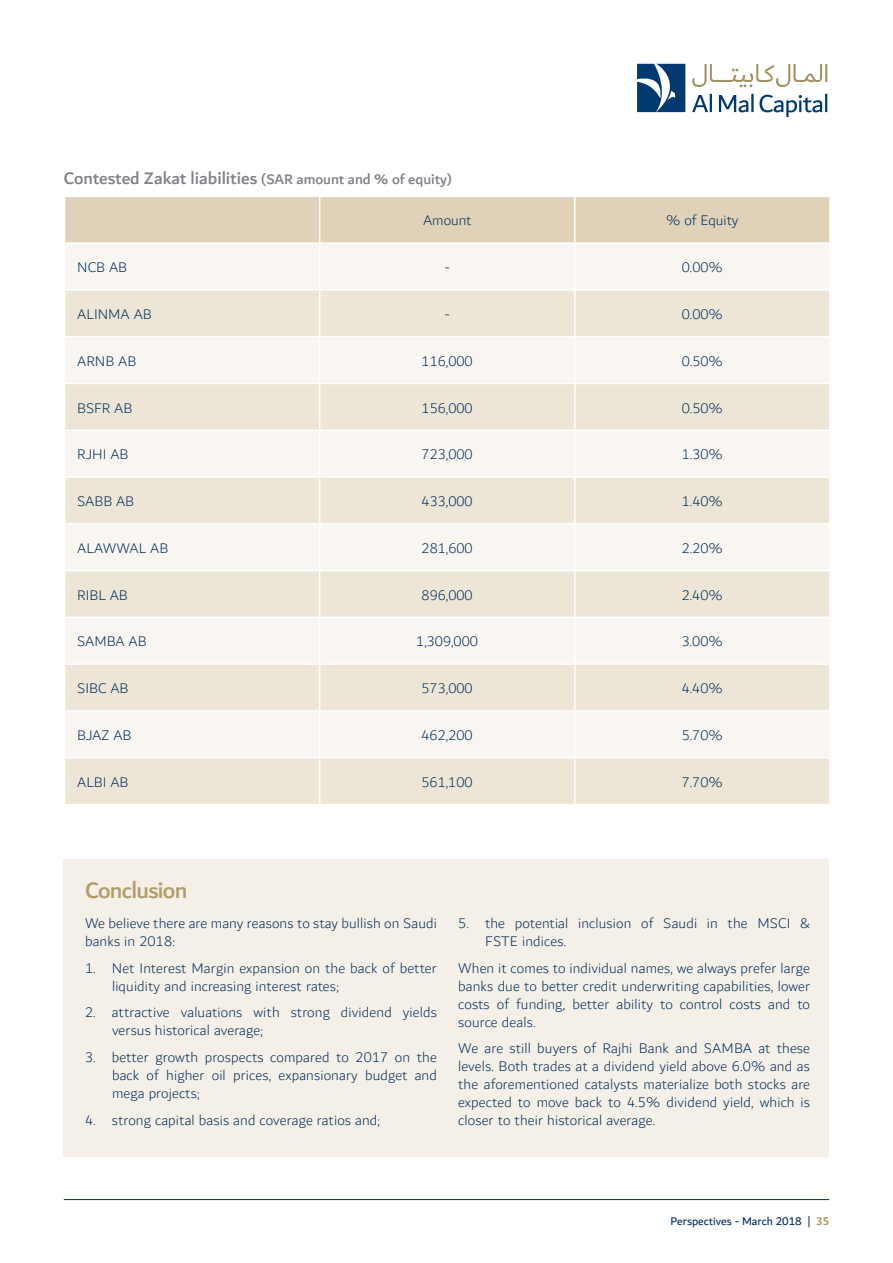
<style>
.page{position:relative;width:893px;height:1263px;background:#fff}
.page>*{position:absolute;margin:0;border:0;box-sizing:border-box;transform-origin:0 0}
.t1{font:500 24px "Dubai";letter-spacing:-.03em;color:#b19d6a}
.t2{font:500 18px "Dubai";color:#828189}
.t3{font:300 15px/18px "Dubai";letter-spacing:.01em;color:#002d5d}
.t4{font:12px "Dubai";color:#002d5d}
.s1{font-size:15px}
.s2{font-weight:700;color:#b19d6a}
</style>
<div class="page">
<div style="left:64px;top:859px;width:765px;height:298px;background:#f5f0e7"></div>
<div style="left:65px;top:197px;width:764px;height:45px;background:#dfd2b8"></div>
<div style="left:66px;top:244px;width:763px;height:45px;background:#f9f6f1"></div>
<svg style="left:65px;top:291px;width:764px;height:513px;fill:#ede6d6"></svg>
<hr style="left:319px;top:197px;width:1px;height:45px;background:#fff">
<hr style="left:574px;top:197px;width:2px;height:45px;background:#fff">
<hr style="left:319px;top:244px;width:1px;height:45px;background:#fff">
<hr style="left:574px;top:244px;width:2px;height:45px;background:#fff">
<hr style="left:319px;top:291px;width:1px;height:45px;background:#fff">
<hr style="left:574px;top:291px;width:2px;height:45px;background:#fff">
<hr style="left:319px;top:337px;width:1px;height:46px;background:#fff">
<hr style="left:574px;top:337px;width:2px;height:46px;background:#fff">
<hr style="left:319px;top:384px;width:1px;height:45px;background:#fff">
<hr style="left:574px;top:384px;width:2px;height:45px;background:#fff">
<hr style="left:319px;top:431px;width:1px;height:45px;background:#fff">
<hr style="left:574px;top:431px;width:2px;height:45px;background:#fff">
<hr style="left:319px;top:478px;width:1px;height:45px;background:#fff">
<hr style="left:574px;top:478px;width:2px;height:45px;background:#fff">
<hr style="left:319px;top:524px;width:1px;height:46px;background:#fff">
<hr style="left:574px;top:524px;width:2px;height:46px;background:#fff">
<hr style="left:319px;top:571px;width:1px;height:46px;background:#fff">
<hr style="left:574px;top:571px;width:2px;height:46px;background:#fff">
<hr style="left:319px;top:618px;width:1px;height:45px;background:#fff">
<hr style="left:574px;top:618px;width:2px;height:45px;background:#fff">
<hr style="left:319px;top:665px;width:1px;height:45px;background:#fff">
<hr style="left:574px;top:665px;width:2px;height:45px;background:#fff">
<hr style="left:319px;top:712px;width:1px;height:45px;background:#fff">
<hr style="left:574px;top:712px;width:2px;height:45px;background:#fff">
<hr style="left:319px;top:758px;width:1px;height:46px;background:#fff">
<hr style="left:574px;top:758px;width:2px;height:46px;background:#fff">
<hr style="left:64px;top:336px;width:256px;height:1px;background:#fff">
<hr style="left:320px;top:336px;width:255px;height:1px;background:#fff">
<hr style="left:575px;top:336px;width:256px;height:1px;background:#fff">
<hr style="left:64px;top:383px;width:256px;height:1px;background:#fff">
<hr style="left:320px;top:383px;width:255px;height:1px;background:#fff">
<hr style="left:575px;top:383px;width:256px;height:1px;background:#fff">
<hr style="left:64px;top:429px;width:256px;height:2px;background:#fff">
<hr style="left:320px;top:429px;width:255px;height:2px;background:#fff">
<hr style="left:575px;top:429px;width:256px;height:2px;background:#fff">
<hr style="left:64px;top:476px;width:256px;height:2px;background:#fff">
<hr style="left:320px;top:476px;width:255px;height:2px;background:#fff">
<hr style="left:575px;top:476px;width:256px;height:2px;background:#fff">
<hr style="left:64px;top:523px;width:256px;height:1px;background:#fff">
<hr style="left:320px;top:523px;width:255px;height:1px;background:#fff">
<hr style="left:575px;top:523px;width:256px;height:1px;background:#fff">
<hr style="left:64px;top:570px;width:256px;height:1px;background:#fff">
<hr style="left:320px;top:570px;width:255px;height:1px;background:#fff">
<hr style="left:575px;top:570px;width:256px;height:1px;background:#fff">
<hr style="left:64px;top:617px;width:256px;height:1px;background:#fff">
<hr style="left:320px;top:617px;width:255px;height:1px;background:#fff">
<hr style="left:575px;top:617px;width:256px;height:1px;background:#fff">
<hr style="left:64px;top:663px;width:256px;height:2px;background:#fff">
<hr style="left:320px;top:663px;width:255px;height:2px;background:#fff">
<hr style="left:575px;top:663px;width:256px;height:2px;background:#fff">
<hr style="left:64px;top:710px;width:256px;height:2px;background:#fff">
<hr style="left:320px;top:710px;width:255px;height:2px;background:#fff">
<hr style="left:575px;top:710px;width:256px;height:2px;background:#fff">
<hr style="left:64px;top:757px;width:256px;height:1px;background:#fff">
<hr style="left:320px;top:757px;width:255px;height:1px;background:#fff">
<hr style="left:575px;top:757px;width:256px;height:1px;background:#fff">
<svg style="left:637px;top:64px;width:48px;height:48px"></svg>
<svg style="left:692px;top:94px;width:20px;height:18px"></svg>
<svg style="left:719px;top:95px;width:29px;height:17px"></svg>
<hr style="left:751px;top:94px;width:3px;height:18px;background:#003a70">
<svg style="left:759px;top:94px;width:68px;height:23px"></svg>
<svg style="left:692px;top:64px;width:135px;height:24px"></svg>
<hr style="left:64px;top:1199px;width:765px;height:1px;background:#002d5d">
<p class="t2" style="left:64px;top:167px;width:390px">Contested Zakat liabilities <span class="s1">(SAR amount and % of equity)</span></p>
<p class="t3" style="left:423px;top:212px;width:50px">Amount</p>
<p class="t3" style="left:666px;top:212px;width:74px">% of Equity</p>
<p class="t3" style="left:77px;top:259px;width:51px">NCB AB</p>
<p class="t3" style="left:444px;top:259px;width:7px">-</p>
<p class="t3" style="left:682px;top:259px;width:43px">0.00%</p>
<p class="t3" style="left:77px;top:305px;width:76px">ALINMA AB</p>
<p class="t3" style="left:444px;top:305px;width:7px">-</p>
<p class="t3" style="left:682px;top:305px;width:43px">0.00%</p>
<p class="t3" style="left:77px;top:352px;width:61px">ARNB AB</p>
<p class="t3" style="left:422px;top:352px;width:53px">116,000</p>
<p class="t3" style="left:682px;top:352px;width:43px">0.50%</p>
<p class="t3" style="left:77px;top:399px;width:57px">BSFR AB</p>
<p class="t3" style="left:422px;top:399px;width:53px">156,000</p>
<p class="t3" style="left:682px;top:399px;width:43px">0.50%</p>
<p class="t3" style="left:77px;top:446px;width:53px">RJHI AB</p>
<p class="t3" style="left:422px;top:446px;width:53px">723,000</p>
<p class="t3" style="left:682px;top:446px;width:43px">1.30%</p>
<p class="t3" style="left:77px;top:493px;width:59px">SABB AB</p>
<p class="t3" style="left:422px;top:493px;width:53px">433,000</p>
<p class="t3" style="left:682px;top:493px;width:43px">1.40%</p>
<p class="t3" style="left:77px;top:539px;width:93px">ALAWWAL AB</p>
<p class="t3" style="left:422px;top:539px;width:53px">281,600</p>
<p class="t3" style="left:682px;top:539px;width:43px">2.20%</p>
<p class="t3" style="left:77px;top:586px;width:52px">RIBL AB</p>
<p class="t3" style="left:422px;top:586px;width:53px">896,000</p>
<p class="t3" style="left:682px;top:586px;width:43px">2.40%</p>
<p class="t3" style="left:77px;top:633px;width:71px">SAMBA AB</p>
<p class="t3" style="left:416px;top:633px;width:63px">1,309,000</p>
<p class="t3" style="left:682px;top:633px;width:43px">3.00%</p>
<p class="t3" style="left:77px;top:680px;width:53px">SIBC AB</p>
<p class="t3" style="left:422px;top:680px;width:53px">573,000</p>
<p class="t3" style="left:682px;top:680px;width:43px">4.40%</p>
<p class="t3" style="left:77px;top:726px;width:56px">BJAZ AB</p>
<p class="t3" style="left:422px;top:726px;width:53px">462,200</p>
<p class="t3" style="left:682px;top:726px;width:43px">5.70%</p>
<p class="t3" style="left:77px;top:773px;width:53px">ALBI AB</p>
<p class="t3" style="left:421px;top:773px;width:53px">561,100</p>
<p class="t3" style="left:682px;top:773px;width:43px">7.70%</p>
<h1 class="t1" style="left:85px;top:876px;width:104px">Conclusion</h1>
<p class="t3" style="left:85px;top:915px;width:353px">We believe there are many reasons to stay bullish on Saudi banks in 2018:</p>
<p class="t3" style="left:112px;top:959px;width:326px;text-indent:-27px">1. Net Interest Margin expansion on the back of better liquidity and increasing interest rates;</p>
<p class="t3" style="left:112px;top:1004px;width:326px;text-indent:-27px">2. attractive valuations with strong dividend yields versus historical average;</p>
<p class="t3" style="left:112px;top:1048px;width:326px;text-align:justify;text-indent:-27px">3. better growth prospects compared to 2017 on the back of higher oil prices, expansionary budget and mega projects;</p>
<p class="t3" style="left:85px;top:1111px;width:297px">4. strong capital basis and coverage ratios and;</p>
<p class="t3" style="left:485px;top:915px;width:326px;text-indent:-27px">5. the potential inclusion of Saudi in the MSCI &amp;<br>FSTE indices.</p>
<p class="t3" style="left:458px;top:959px;width:353px;text-align:justify">When it comes to individual names, we always prefer large banks due to better credit underwriting capabilities, lower costs of funding, better ability to control costs and to source deals.</p>
<p class="t3" style="left:458px;top:1040px;width:353px;text-align:justify">We are still buyers of Rajhi Bank and SAMBA at these levels. Both trades at a dividend yield above 6.0% and as the aforementioned catalysts materialize both stocks are expected to move back to 4.5% dividend yield, which is closer to their historical average.</p>
<p class="t4" style="left:671px;top:1214px;width:160px">Perspectives - March 2018 | <span class="s2">35</span></p>
</div>
